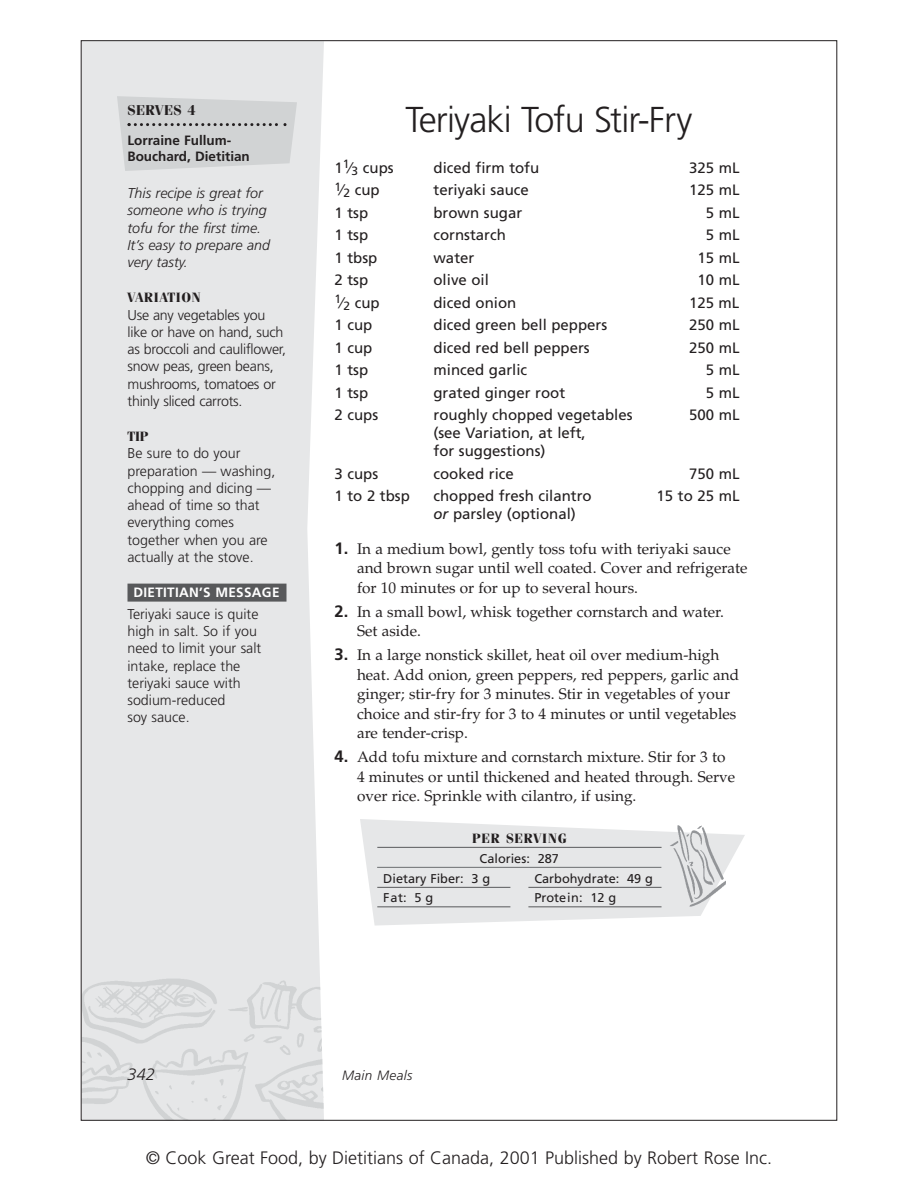
<style>
.page{position:relative;width:918px;height:1188px;background:#fff}
.page>*{position:absolute;margin:0;border:0;box-sizing:border-box;transform-origin:0 0}
.t1{font:300 36px "Frutiger";letter-spacing:-.02em;color:#231f20}
.t2{font:300 18px "Frutiger";color:#231f20}
.t3{font:italic 300 16.5px "Frutiger";color:#231f20}
.t4{font:15.3px/19.5px "Palatino";color:#231f20}
.t5{font:15px/18px "Frutiger";color:#231f20}
.t6{font:300 14.25px/17.2px "Frutiger";color:#231f20}
.t7{font:italic 300 14.25px/17.2px "Frutiger";color:#231f20}
.t8{font:700 14.25px "Fenice";letter-spacing:.03em;color:#231f20}
.t9{font:700 13.5px/16.5px "Frutiger";color:#231f20}
.t10{font:700 13.5px "Fenice";letter-spacing:.045em;color:#231f20}
.t11{font:700 13.5px "Frutiger";letter-spacing:.02em;color:#fff}
.t12{font:italic 300 13.5px "Frutiger";letter-spacing:.03em;color:#231f20}
.t13{font:12.75px/19.8px "Frutiger";color:#231f20}
.s1{font-style:italic}
.s2{font-family:"Frutiger";font-weight:700;font-size:16.5px}
</style>
<div class="page">
<div style="left:83px;top:42px;width:241px;height:907px;background:#e6e7e8"></div>
<img style="left:83px;top:949px;width:241px;height:169px">
<svg style="left:360px;top:819px;width:385px;height:107px"></svg>
<hr style="left:377px;top:847px;width:285px;height:1px;background:#58595b">
<hr style="left:377px;top:867px;width:284px;height:1px;background:#6c6e70">
<hr style="left:377px;top:887px;width:133px;height:1px;background:#58595b">
<hr style="left:377px;top:907px;width:133px;height:1px;background:#58595b">
<hr style="left:528px;top:887px;width:134px;height:1px;background:#58595b">
<hr style="left:528px;top:907px;width:134px;height:1px;background:#58595b">
<img style="left:664px;top:819px;width:69px;height:99px">
<svg style="left:117px;top:96px;width:180px;height:75px;background:#d1d3d4"></svg>
<div style="left:128px;top:584px;width:158px;height:18px;background:#58595b"></div>
<p class="t8" style="left:128px;top:105px;width:70px">SERVES 4</p>
<p class="t9" style="left:128px;top:133px;width:124px">Lorraine Fullum-<br>Bouchard, Dietitian</p>
<p class="t7" style="left:128px;top:186px;width:144px">This recipe is great for someone who is trying tofu for the first time.<br>It’s easy to prepare and very tasty.</p>
<p class="t10" style="left:128px;top:293px;width:75px">VARIATION</p>
<p class="t6" style="left:128px;top:307px;width:160px">Use any vegetables you like or have on hand, such as broccoli and cauliflower, snow peas, green beans, mushrooms, tomatoes or thinly sliced carrots.</p>
<p class="t10" style="left:128px;top:432px;width:22px">TIP</p>
<p class="t6" style="left:128px;top:446px;width:149px">Be sure to do your preparation — washing, chopping and dicing — ahead of time so that everything comes together when you are actually at the stove.</p>
<p class="t11" style="left:134px;top:587px;width:148px">DIETITIAN’S MESSAGE</p>
<p class="t6" style="left:128px;top:606px;width:135px">Teriyaki sauce is quite high in salt. So if you need to limit your salt intake, replace the teriyaki sauce with sodium-reduced<br>soy sauce.</p>
<h1 class="t1" style="left:405px;top:105px;width:289px">Teriyaki Tofu Stir-Fry</h1>
<p class="t5" style="left:334px;top:159px;width:61px">1<sup>1</sup>⁄<sub>3</sub> cups</p>
<p class="t5" style="left:434px;top:159px;width:107px">diced firm tofu</p>
<p class="t5" style="left:689px;top:159px;width:52px">325 mL</p>
<p class="t5" style="left:334px;top:182px;width:47px"><sup>1</sup>⁄<sub>2</sub> cup</p>
<p class="t5" style="left:434px;top:182px;width:97px">teriyaki sauce</p>
<p class="t5" style="left:689px;top:182px;width:52px">125 mL</p>
<p class="t5" style="left:334px;top:204px;width:35px">1 tsp</p>
<p class="t5" style="left:434px;top:204px;width:90px">brown sugar</p>
<p class="t5" style="left:706px;top:204px;width:35px">5 mL</p>
<p class="t5" style="left:334px;top:227px;width:35px">1 tsp</p>
<p class="t5" style="left:434px;top:227px;width:74px">cornstarch</p>
<p class="t5" style="left:706px;top:227px;width:35px">5 mL</p>
<p class="t5" style="left:334px;top:249px;width:44px">1 tbsp</p>
<p class="t5" style="left:434px;top:249px;width:42px">water</p>
<p class="t5" style="left:697px;top:249px;width:44px">15 mL</p>
<p class="t5" style="left:334px;top:272px;width:35px">2 tsp</p>
<p class="t5" style="left:434px;top:272px;width:57px">olive oil</p>
<p class="t5" style="left:697px;top:272px;width:44px">10 mL</p>
<p class="t5" style="left:334px;top:294px;width:47px"><sup>1</sup>⁄<sub>2</sub> cup</p>
<p class="t5" style="left:433px;top:294px;width:84px">diced onion</p>
<p class="t5" style="left:689px;top:294px;width:52px">125 mL</p>
<p class="t5" style="left:334px;top:317px;width:39px">1 cup</p>
<p class="t5" style="left:434px;top:317px;width:175px">diced green bell peppers</p>
<p class="t5" style="left:689px;top:317px;width:52px">250 mL</p>
<p class="t5" style="left:334px;top:339px;width:39px">1 cup</p>
<p class="t5" style="left:434px;top:339px;width:158px">diced red bell peppers</p>
<p class="t5" style="left:689px;top:339px;width:52px">250 mL</p>
<p class="t5" style="left:334px;top:362px;width:35px">1 tsp</p>
<p class="t5" style="left:434px;top:362px;width:95px">minced garlic</p>
<p class="t5" style="left:706px;top:362px;width:35px">5 mL</p>
<p class="t5" style="left:334px;top:384px;width:35px">1 tsp</p>
<p class="t5" style="left:434px;top:384px;width:133px">grated ginger root</p>
<p class="t5" style="left:706px;top:384px;width:35px">5 mL</p>
<p class="t5" style="left:334px;top:407px;width:45px">2 cups</p>
<p class="t5" style="left:434px;top:407px;width:201px">roughly chopped vegetables</p>
<p class="t5" style="left:689px;top:407px;width:52px">500 mL</p>
<p class="t5" style="left:433px;top:425px;width:154px">(see Variation, at left, for suggestions)</p>
<p class="t5" style="left:334px;top:465px;width:45px">3 cups</p>
<p class="t5" style="left:434px;top:465px;width:82px">cooked rice</p>
<p class="t5" style="left:689px;top:465px;width:52px">750 mL</p>
<p class="t5" style="left:334px;top:488px;width:77px">1 to 2 tbsp</p>
<p class="t5" style="left:434px;top:488px;width:160px">chopped fresh cilantro</p>
<p class="t5" style="left:657px;top:488px;width:84px">15 to 25 mL</p>
<p class="t5" style="left:433px;top:506px;width:144px"><span class="s1">or</span> parsley (optional)</p>
<p class="t4" style="left:357px;top:540px;width:392px;text-indent:-22px"><span class="s2">1.</span> In a medium bowl, gently toss tofu with teriyaki sauce and brown sugar until well coated. Cover and refrigerate for 10 minutes or for up to several hours.</p>
<p class="t4" style="left:357px;top:603px;width:369px;text-indent:-22px"><span class="s2">2.</span> In a small bowl, whisk together cornstarch and water.<br>Set aside.</p>
<p class="t4" style="left:357px;top:647px;width:384px;text-indent:-22px"><span class="s2">3.</span> In a large nonstick skillet, heat oil over medium-high heat. Add onion, green peppers, red peppers, garlic and ginger; stir-fry for 3 minutes. Stir in vegetables of your choice and stir-fry for 3 to 4 minutes or until vegetables are tender-crisp.</p>
<p class="t4" style="left:357px;top:749px;width:380px;text-indent:-22px"><span class="s2">4.</span> Add tofu mixture and cornstarch mixture. Stir for 3 to<br>4 minutes or until thickened and heated through. Serve over rice. Sprinkle with cilantro, if using.</p>
<p class="t10" style="left:472px;top:833px;width:96px">PER SERVING</p>
<p class="t13" style="left:383px;top:849px;width:177px;text-indent:96px">Calories: 287<br>Dietary Fiber: 3 g<br>Fat: 5 g</p>
<p class="t13" style="left:534px;top:869px;width:120px">Carbohydrate: 49 g<br>Protein: 12 g</p>
<p class="t3" style="left:128px;top:1068px;width:29px">342</p>
<p class="t12" style="left:342px;top:1070px;width:72px">Main Meals</p>
<p class="t2" style="left:146px;top:1151px;width:628px">© Cook Great Food, by Dietitians of Canada, 2001 Published by Robert Rose Inc.</p>
</div>
